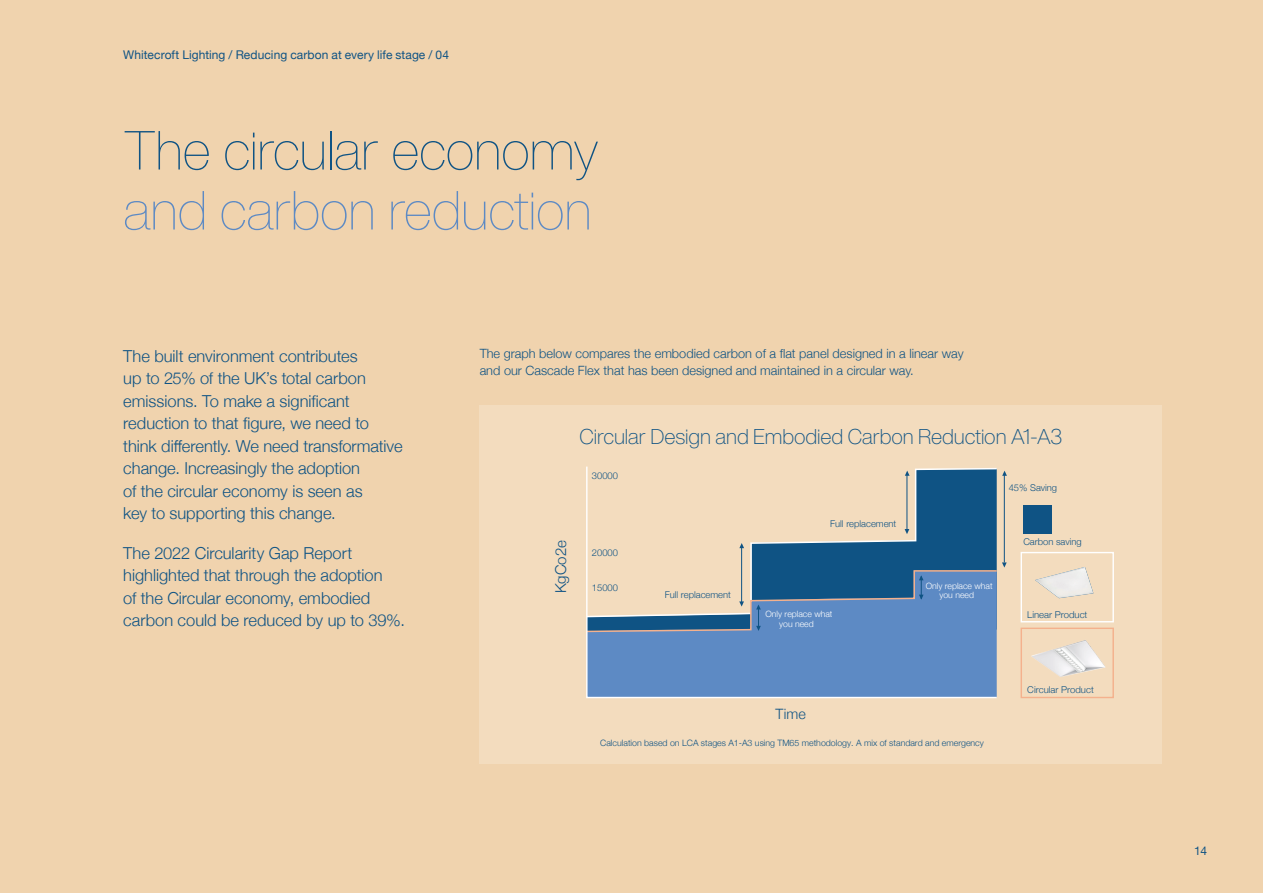
<style>
.page{position:relative;width:1263px;height:893px;background:#f0d3ae}
.page>*{position:absolute;margin:0;border:0;box-sizing:border-box;transform-origin:0 0}
.Heading_1{font:100 54px "Helvetica Now Display";letter-spacing:-.01em;color:#0f5384}
.Heading_1-2{font:100 54px "Helvetica Now Display";letter-spacing:-.01em;color:#5d8ac4}
.t1{font:200 21px "Helvetica Now Display";letter-spacing:-.005em;color:#0f5384}
.t2{font:300 16.5px/22.5px "Helvetica Neue";color:#0f5384}
.t3{font:300 15px "Helvetica Neue";color:#0f5384}
.t4{font:300 14.25px "Helvetica Neue";color:#0f5384}
.t5{font:300 12.75px/16.5px "Helvetica Neue";color:#0f5384}
.Running_header{font:12px "Helvetica Neue";letter-spacing:.005em;color:#0f5384}
.t6{font:300 9.45px "Helvetica Neue";color:#0f5384}
.t7{font:300 9.3px "Helvetica Neue";color:#0f5384}
.t8{font:300 8.7px "Helvetica Neue";color:#0f5384}
.t9{font:300 8.7px/9.4px "Helvetica Neue";color:#fff;text-align:center}
</style>
<div class="page">
<div style="left:480px;top:405px;width:682px;height:359px;background:#f3dcbe"></div>
<svg style="left:1024px;top:505px;width:28px;height:28px"></svg>
<hr style="left:1004px;top:473px;width:1px;height:89px;background:#0f5384">
<svg style="left:1002px;top:471px;width:5px;height:5px"></svg>
<svg style="left:586px;top:466px;width:411px;height:233px"></svg>
<div style="left:1020px;top:552px;width:94px;height:70px;border:1px solid #fff"></div>
<div style="left:1020px;top:628px;width:94px;height:70px;border:1px solid #f4b18d"></div>
<img style="left:1027px;top:621px;width:82px;height:56px">
<img style="left:1035px;top:567px;width:58px;height:31px">
<p class="Running_header" style="left:123px;top:47px;width:327px">Whitecroft Lighting / Reducing carbon at every life stage / 04</p>
<p class="Heading_1" style="left:123px;top:114px;width:477px">The circular economy</p>
<p class="Heading_1-2" style="left:123px;top:174px;width:470px">and carbon reduction</p>
<p class="t2" style="left:123px;top:344px;width:281px">The built environment contributes<br>up to 25% of the UK’s total carbon emissions. To make a significant reduction to that figure, we need to think differently. We need transformative change. Increasingly the adoption<br>of the circular economy is seen as<br>key to supporting this change.</p>
<p class="t2" style="left:123px;top:541px;width:283px">The 2022 Circularity Gap Report highlighted that through the adoption<br>of the Circular economy, embodied carbon could be reduced by up to 39%.</p>
<p class="t5" style="left:480px;top:345px;width:485px">The graph below compares the embodied carbon of a flat panel designed in a linear way and our Cascade Flex that has been designed and maintained in a circular way.</p>
<p class="t1" style="left:579px;top:422px;width:484px">Circular Design and Embodied Carbon Reduction A1-A3</p>
<p class="t7" style="left:592px;top:468px;width:28px">30000</p>
<p class="t7" style="left:830px;top:516px;width:68px">Full replacement</p>
<p class="t7" style="left:1009px;top:480px;width:50px">45% Saving</p>
<p class="t3" style="left:549px;top:593px;width:55px;rotate:-90deg">KgCo2e</p>
<p class="t7" style="left:1023px;top:534px;width:60px">Carbon saving</p>
<p class="t7" style="left:592px;top:545px;width:28px">20000</p>
<p class="t7" style="left:592px;top:580px;width:28px">15000</p>
<p class="t9" style="left:926px;top:580px;width:68px">Only replace what you need</p>
<p class="t7" style="left:665px;top:587px;width:68px">Full replacement</p>
<p class="t9" style="left:765px;top:609px;width:68px">Only replace what you need</p>
<p class="t4" style="left:775px;top:703px;width:32px">Time</p>
<p class="t8" style="left:600px;top:736px;width:385px">Calculation based on LCA stages A1-A3 using TM65 methodology. A mix of standard and emergency</p>
<p class="t6" style="left:1027px;top:607px;width:62px">Linear Product</p>
<p class="t6" style="left:1027px;top:682px;width:68px">Circular Product</p>
<p class="Running_header" style="left:1194px;top:842px;width:15px">14</p>
</div>
